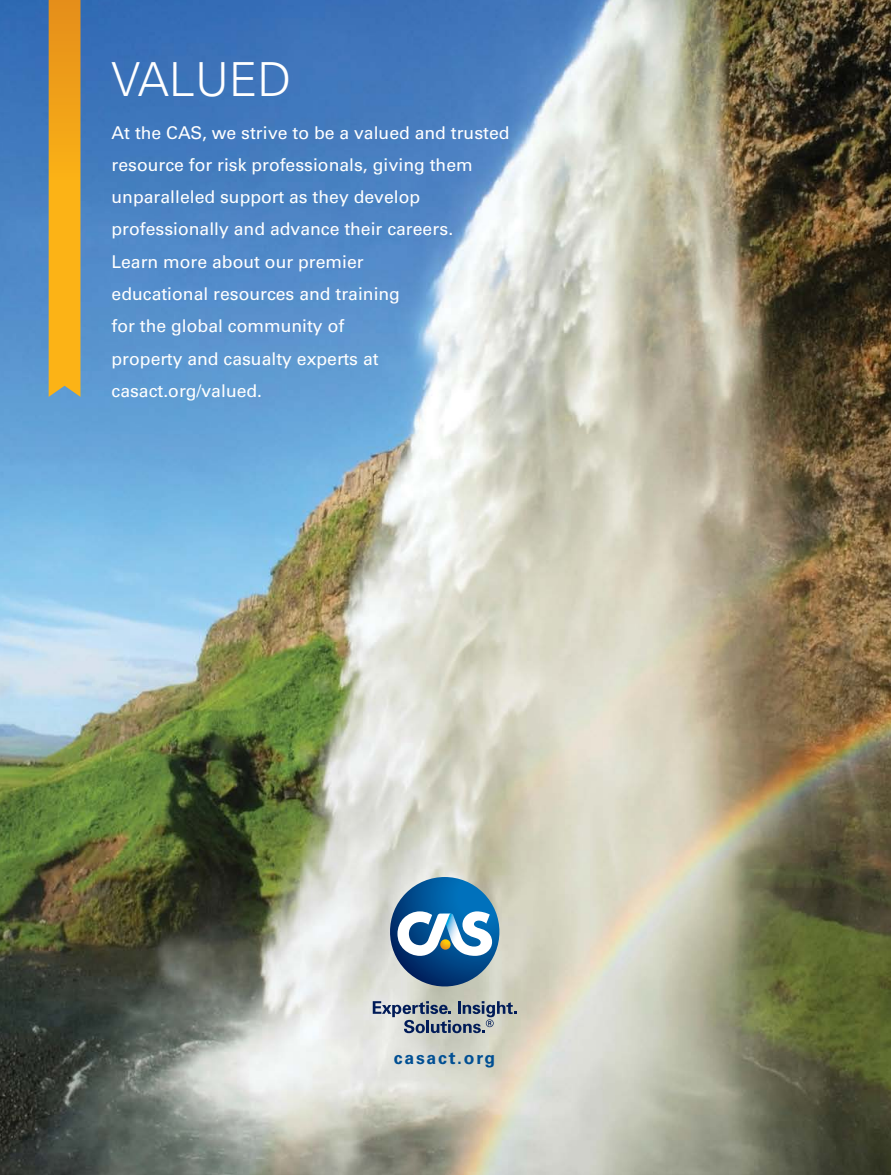
<style>
.page{position:relative;width:891px;height:1175px;background:#fff}
.page>*{position:absolute;margin:0;border:0;box-sizing:border-box;transform-origin:0 0}
.t1{font:300 46.95px "Univers LT Std";color:#fff}
.t2{font:17.55px/32.2px "Univers LT Std";color:#fff}
.t3{font:700 17.55px "Univers LT Std";letter-spacing:.1em;color:#004f93}
</style>
<div class="page">
<img style="left:0;top:0;width:891px;height:1174px">
<svg style="left:49px;top:0;width:32px;height:397px;background:#f1a91c"></svg>
<svg style="left:385px;top:877px;width:120px;height:114px;background:#6e96b4"></svg>
<svg style="left:373px;top:1001px;width:144px;height:32px;background:#9aa2aa"></svg>
<h1 class="t1" style="left:112px;top:51px;width:181px">VALUED</h1>
<p class="t2" style="left:112px;top:116px;width:400px">At the CAS, we strive to be a valued and trusted resource for risk professionals, giving them unparalleled support as they develop professionally and advance their careers.<br>Learn more about our premier<br>educational resources and training<br>for the global community of<br>property and casualty experts at casact.org/valued.</p>
<p class="t3" style="left:394px;top:1047px;width:103px">casact.org</p>
</div>
